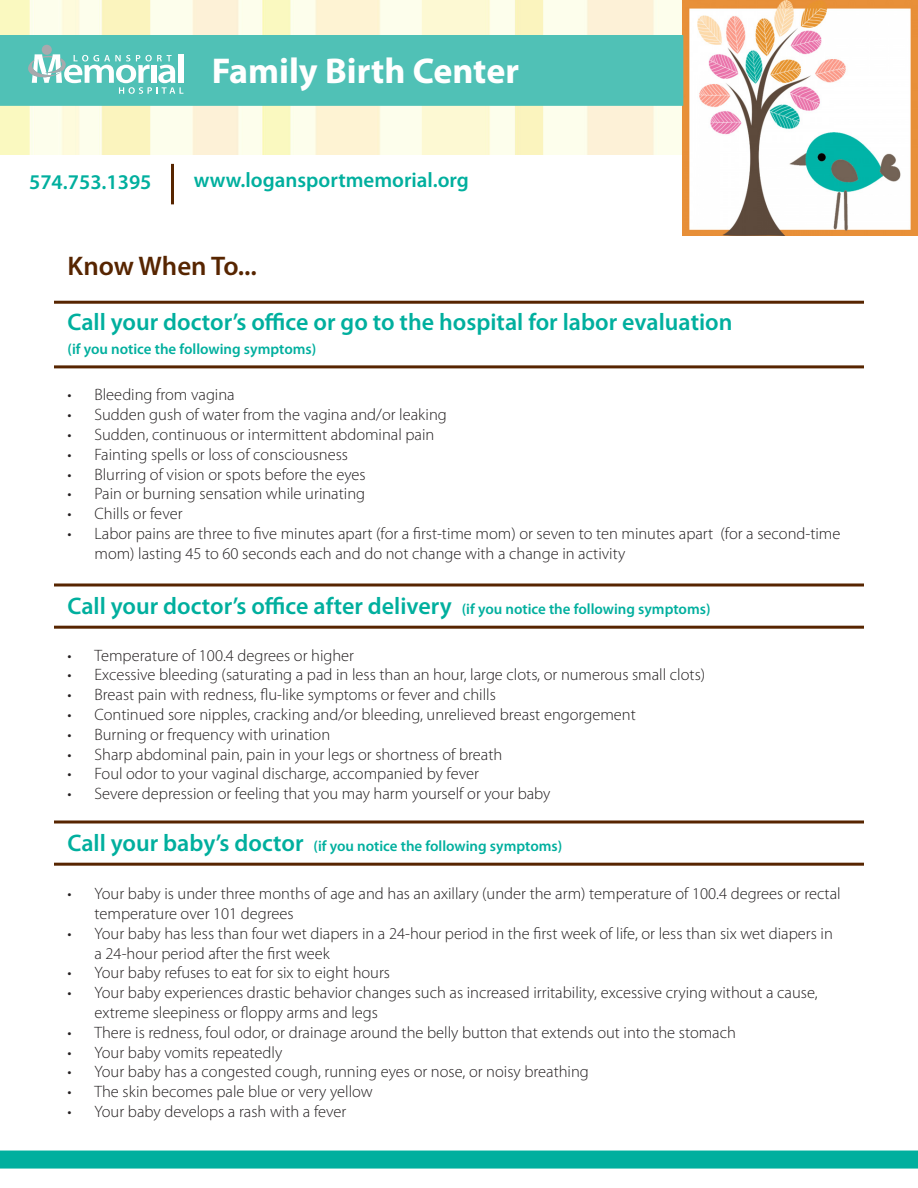
<style>
.page{position:relative;width:918px;height:1188px;background:#fff}
.page>*{position:absolute;margin:0;border:0;box-sizing:border-box;transform-origin:0 0}
.t1{font:700 36px "Myriad Pro";color:#fff}
.t2{font:600 27px "Myriad Pro";color:#572500}
.t3{font:600 24px "Myriad Pro";color:#00af9e}
.t4{font:600 21px "Myriad Pro";color:#00af9e}
.t5{font:300 16.5px/19.8px "Myriad Pro";color:#231f20}
.t6{font:600 15px "Myriad Pro";color:#00af9e}
.s1{font-size:15px}
.s2{font-size:24px}
</style>
<div class="page">
<img style="left:0;top:0;width:683px;height:154px">
<img style="left:683px;top:0;width:235px;height:235px">
<div style="left:0;top:36px;width:683px;height:69px;background:#50c1b6"></div>
<div style="left:0;top:35px;width:683px;height:71px;border:2px solid #50c1b6"></div>
<div style="left:179px;top:55px;width:5px;height:28px;background:#fff"></div>
<svg style="left:28px;top:54px;width:155px;height:40px"></svg>
<div style="left:42px;top:45px;width:10px;height:10px;background:#a8a9ad;border-radius:50%"></div>
<hr style="left:54px;top:301px;width:810px;height:3px;background:#572500">
<hr style="left:54px;top:365px;width:810px;height:3px;background:#572500">
<hr style="left:54px;top:584px;width:810px;height:2px;background:#572500">
<hr style="left:54px;top:626px;width:810px;height:3px;background:#572500">
<svg style="left:54px;top:820px;width:810px;height:4px;background:#805b3f"></svg>
<hr style="left:54px;top:863px;width:810px;height:3px;background:#572500">
<div style="left:0;top:1151px;width:918px;height:18px;background:#00af9e"></div>
<hr style="left:171px;top:164px;width:3px;height:40px;background:#572500">
<p class="t1" style="left:212px;top:48px;width:309px">Family Birth Center</p>
<p class="t4" style="left:29px;top:168px;width:124px">574.753.1395</p>
<p class="t4" style="left:194px;top:167px;width:277px">www.logansportmemorial.org</p>
<p class="t2" style="left:68px;top:249px;width:191px">Know When To...</p>
<p class="t3" style="left:68px;top:306px;width:667px">Call your doctor’s office or go to the hospital for labor evaluation</p>
<p class="t6" style="left:68px;top:339px;width:250px">(if you notice the following symptoms)</p>
<p class="t5" style="left:68px;top:385px;width:169px">• Bleeding from vagina</p>
<p class="t5" style="left:68px;top:405px;width:381px">• Sudden gush of water from the vagina and/or leaking</p>
<p class="t5" style="left:68px;top:425px;width:368px">• Sudden, continuous or intermittent abdominal pain</p>
<p class="t5" style="left:68px;top:445px;width:282px">• Fainting spells or loss of consciousness</p>
<p class="t5" style="left:68px;top:464px;width:300px">• Blurring of vision or spots before the eyes</p>
<p class="t5" style="left:68px;top:484px;width:299px">• Pain or burning sensation while urinating</p>
<p class="t5" style="left:68px;top:504px;width:117px">• Chills or fever</p>
<p class="t5" style="left:94px;top:524px;width:747px;text-indent:-27px">• Labor pains are three to five minutes apart (for a first-time mom) or seven to ten minutes apart (for a second-time mom) lasting 45 to 60 seconds each and do not change with a change in activity</p>
<p class="t3" style="left:68px;top:590px;width:645px">Call your doctor’s office after delivery <span class="s1">(if you notice the following symptoms)</span></p>
<p class="t5" style="left:68px;top:646px;width:288px">• Temperature of 100.4 degrees or higher</p>
<p class="t5" style="left:68px;top:665px;width:639px">• Excessive bleeding (saturating a pad in less than an hour, large clots, or numerous small clots)</p>
<p class="t5" style="left:68px;top:685px;width:430px">• Breast pain with redness, flu-like symptoms or fever and chills</p>
<p class="t5" style="left:68px;top:705px;width:570px">• Continued sore nipples, cracking and/or bleeding, unrelieved breast engorgement</p>
<p class="t5" style="left:68px;top:725px;width:264px">• Burning or frequency with urination</p>
<p class="t5" style="left:68px;top:745px;width:436px">• Sharp abdominal pain, pain in your legs or shortness of breath</p>
<p class="t5" style="left:68px;top:764px;width:413px">• Foul odor to your vaginal discharge, accompanied by fever</p>
<p class="t5" style="left:68px;top:784px;width:485px">• Severe depression or feeling that you may harm yourself or your baby</p>
<p class="t6" style="left:68px;top:836px;width:496px"><span class="s2">Call your baby’s doctor</span> (if you notice the following symptoms)</p>
<p class="t5" style="left:94px;top:884px;width:748px;text-indent:-27px">• Your baby is under three months of age and has an axillary (under the arm) temperature of 100.4 degrees or rectal temperature over 101 degrees</p>
<p class="t5" style="left:94px;top:924px;width:740px;text-indent:-27px">• Your baby has less than four wet diapers in a 24-hour period in the first week of life, or less than six wet diapers in a 24-hour period after the first week</p>
<p class="t5" style="left:68px;top:963px;width:324px">• Your baby refuses to eat for six to eight hours</p>
<p class="t5" style="left:94px;top:983px;width:725px;text-indent:-27px">• Your baby experiences drastic behavior changes such as increased irritability, excessive crying without a cause, extreme sleepiness or floppy arms and legs</p>
<p class="t5" style="left:68px;top:1023px;width:670px">• There is redness, foul odor, or drainage around the belly button that extends out into the stomach</p>
<p class="t5" style="left:68px;top:1042px;width:216px">• Your baby vomits repeatedly</p>
<p class="t5" style="left:68px;top:1062px;width:523px">• Your baby has a congested cough, running eyes or nose, or noisy breathing</p>
<p class="t5" style="left:68px;top:1082px;width:307px">• The skin becomes pale blue or very yellow</p>
<p class="t5" style="left:68px;top:1102px;width:280px">• Your baby develops a rash with a fever</p>
</div>
